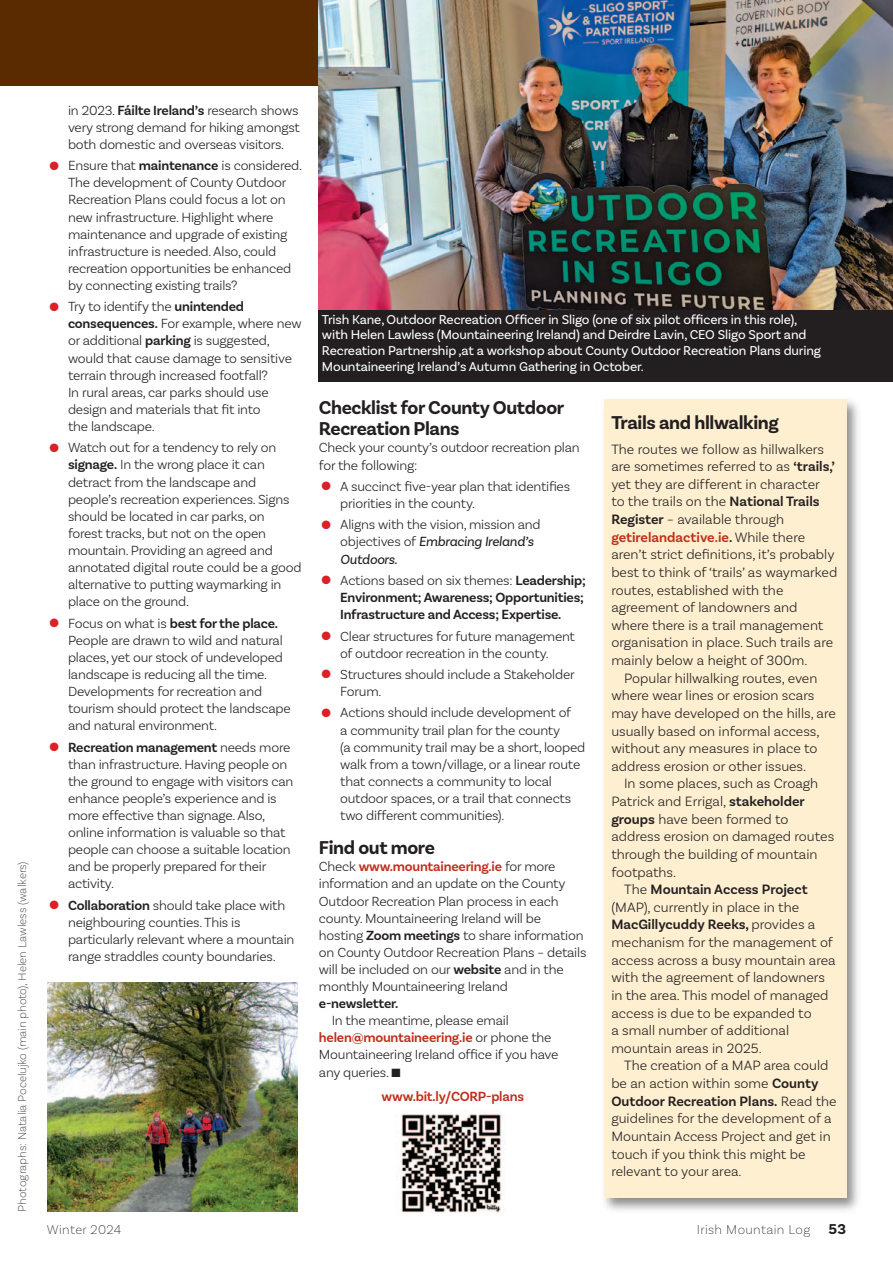
<style>
.page{position:relative;width:893px;height:1263px;background:#fff}
.page>*{position:absolute;margin:0;border:0;box-sizing:border-box;transform-origin:0 0}
.t1{font:700 19.5px/21px "Basic Sans";letter-spacing:-.02em;color:#231f20}
.t2{font:300 14.25px/17.7px "Basic Sans";color:#231f20}
.t3{font:300 13.95px/17.1px "Basic Sans";letter-spacing:-.015em;color:#231f20}
.t4{font:600 13.95px/17.1px "Basic Sans";letter-spacing:-.015em;color:#231f20}
.t5{font:600 13.95px "Basic Sans";letter-spacing:-.015em;color:#c02d19}
.t6{font:13.5px/15.8px "Basic Sans";letter-spacing:-.01em;color:#fff}
.t7{font:200 13.5px "Basic Sans";letter-spacing:.025em;color:#231f20}
.t8{font:200 12px "Basic Sans";letter-spacing:-.01em;color:#231f20}
.s1{font-weight:600}
.s2{font-weight:400;font-size:42px;color:#da2128}
.s3{font-weight:400;font-style:italic}
.s4{font-weight:300}
.s5{font-weight:600;color:#c02d19}
.s6{font-weight:700;font-size:15px}
</style>
<div class="page">
<img style="left:604px;top:399px;width:254px;height:812px">
<div style="left:604px;top:400px;width:242px;height:798px;background:#feefd0"></div>
<div style="left:0;top:0;width:893px;height:85px;background:#5b2b00"></div>
<img style="left:396px;top:1112px;width:106px;height:101px">
<img style="left:319px;top:0;width:574px;height:310px">
<img style="left:48px;top:982px;width:250px;height:230px">
<div style="left:319px;top:310px;width:574px;height:72px;background:#231f20"></div>
<p class="t8" style="left:15px;top:1212px;width:352px;rotate:-90deg">Photographs: Natalia Pocelujko (main photo), Helen Lawless (walkers)</p>
<p class="t3" style="left:68px;top:103px;width:233px;text-align:justify">in 2023. <span class="s1">Fáilte Ireland’s</span> research shows very strong demand for hiking amongst both domestic and overseas visitors.</p>
<p class="t3" style="left:68px;top:158px;width:236px;text-indent:-21px"><span class="s2">•</span> Ensure that <span class="s1">maintenance</span> is considered.<br>The development of County Outdoor Recreation Plans could focus a lot on new infrastructure. Highlight where maintenance and upgrade of existing infrastructure is needed. Also, could recreation opportunities be enhanced by connecting existing trails?</p>
<p class="t3" style="left:68px;top:299px;width:235px;text-indent:-21px"><span class="s2">•</span> Try to identify the <span class="s1">unintended consequences.</span> For example, where new or additional <span class="s1">parking</span> is suggested, would that cause damage to sensitive terrain through increased footfall?<br>In rural areas, car parks should use design and materials that fit into<br>the landscape.</p>
<p class="t3" style="left:68px;top:440px;width:235px;text-indent:-21px"><span class="s2">•</span> Watch out for a tendency to rely on <span class="s1">signage.</span> In the wrong place it can detract from the landscape and people’s recreation experiences. Signs should be located in car parks, on forest tracks, but not on the open mountain. Providing an agreed and annotated digital route could be a good alternative to putting waymarking in place on the ground.</p>
<p class="t3" style="left:68px;top:616px;width:224px;text-indent:-21px"><span class="s2">•</span> Focus on what is <span class="s1">best for the place.<br></span>People are drawn to wild and natural places, yet our stock of undeveloped landscape is reducing all the time.<br>Developments for recreation and tourism should protect the landscape and natural environment.</p>
<p class="t3" style="left:68px;top:739px;width:227px;text-indent:-21px"><span class="s2">•</span> <span class="s1">Recreation management</span> needs more than infrastructure. Having people on the ground to engage with visitors can enhance people’s experience and is more effective than signage. Also, online information is valuable so that people can choose a suitable location and be properly prepared for their activity.</p>
<p class="t3" style="left:68px;top:898px;width:228px;text-indent:-21px"><span class="s2">•</span> <span class="s1">Collaboration</span> should take place with neighbouring counties. This is particularly relevant where a mountain range straddles county boundaries.</p>
<p class="t7" style="left:47px;top:1221px;width:76px">Winter 2024</p>
<p class="t6" style="left:322px;top:312px;width:486px">Trish Kane, Outdoor Recreation Officer in Sligo (one of six pilot officers in this role), with Helen Lawless (Mountaineering Ireland) and Deirdre Lavin, CEO Sligo Sport and</p>
<p class="t6" style="left:322px;top:344px;width:501px">Recreation Partnership ,at a workshop about County Outdoor Recreation Plans during<br>Mountaineering Ireland’s Autumn Gathering in October.</p>
<p class="t1" style="left:319px;top:399px;width:247px">Checklist for County Outdoor<br>Recreation Plans</p>
<p class="t3" style="left:319px;top:440px;width:262px">Check your county’s outdoor recreation plan for the following:</p>
<p class="t3" style="left:340px;top:479px;width:231px;text-indent:-21px"><span class="s2">•</span> A succinct five-year plan that identifies priorities in the county.</p>
<p class="t3" style="left:340px;top:517px;width:202px;text-indent:-21px"><span class="s2">•</span> Aligns with the vision, mission and objectives of <span class="s3">Embracing Ireland’s<br>Outdoors.</span></p>
<p class="t4" style="left:340px;top:573px;width:247px;text-indent:-21px"><span class="s2">•</span> <span class="s4">Actions based on six themes:</span> Leadership;<br>Environment; Awareness; Opportunities;<br>Infrastructure and Access; Expertise.</p>
<p class="t3" style="left:319px;top:628px;width:258px;text-align:center"><span class="s2">•</span> Clear structures for future management of outdoor recreation in the county.</p>
<p class="t3" style="left:340px;top:667px;width:236px;text-indent:-21px"><span class="s2">•</span> Structures should include a Stakeholder<br>Forum.</p>
<p class="t3" style="left:340px;top:705px;width:247px;text-indent:-21px"><span class="s2">•</span> Actions should include development of<br>a community trail plan for the county<br>(a community trail may be a short, looped walk from a town/village, or a linear route that connects a community to local outdoor spaces, or a trail that connects two different communities).</p>
<p class="t1" style="left:319px;top:839px;width:118px">Find out more</p>
<p class="t3" style="left:319px;top:859px;width:269px">Check <span class="s5">www.mountaineering.ie</span> for more information and an update on the County Outdoor Recreation Plan process in each county. Mountaineering Ireland will be hosting <span class="s1">Zoom meetings</span> to share information on County Outdoor Recreation Plans – details will be included on our <span class="s1">website</span> and in the monthly Mountaineering Ireland <span class="s1">e-newsletter.</span></p>
<p class="t3" style="left:319px;top:1013px;width:241px;text-indent:13px">In the meantime, please email <span class="s5">helen@mountaineering.ie</span> or phone the<br>Mountaineering Ireland office if you have any queries. ■</p>
<p class="t5" style="left:382px;top:1091px;width:144px">www.bit.ly/CORP-plans</p>
<p class="t1" style="left:611px;top:414px;width:169px">Trails and hllwalking</p>
<p class="t2" style="left:611px;top:441px;width:227px">The routes we follow as hillwalkers are sometimes referred to as <span class="s1">‘trails,’ </span>yet they are different in character<br>to the trails on the <span class="s1">National Trails Register</span> – available through <span class="s5">getirelandactive.ie</span><span class="s1">.</span> While there aren’t strict definitions, it’s probably best to think of ‘trails’ as waymarked routes, established with the agreement of landowners and where there is a trail management organisation in place. Such trails are mainly below a height of 300m.</p>
<p class="t2" style="left:611px;top:670px;width:226px;text-indent:13px">Popular hillwalking routes, even where wear lines or erosion scars may have developed on the hills, are usually based on informal access, without any measures in place to address erosion or other issues.</p>
<p class="t2" style="left:611px;top:776px;width:224px;text-indent:13px">In some places, such as Croagh<br>Patrick and Errigal, <span class="s1">stakeholder groups</span> have been formed to address erosion on damaged routes through the building of mountain footpaths.</p>
<p class="t2" style="left:611px;top:882px;width:226px;text-indent:13px">The <span class="s1">Mountain Access Project </span>(MAP), currently in place in the<br><span class="s1">MacGillycuddy Reeks,</span> provides a mechanism for the management of access across a busy mountain area with the agreement of landowners in the area. This model of managed access is due to be expanded to<br>a small number of additional mountain areas in 2025.</p>
<p class="t2" style="left:611px;top:1058px;width:227px;text-indent:13px">The creation of a MAP area could be an action within some <span class="s1">County<br>Outdoor Recreation Plans.</span> Read the guidelines for the development of a<br>Mountain Access Project and get in touch if you think this might be relevant to your area.</p>
<p class="t7" style="left:697px;top:1221px;width:151px">Irish Mountain Log <span class="s6">53</span></p>
</div>
